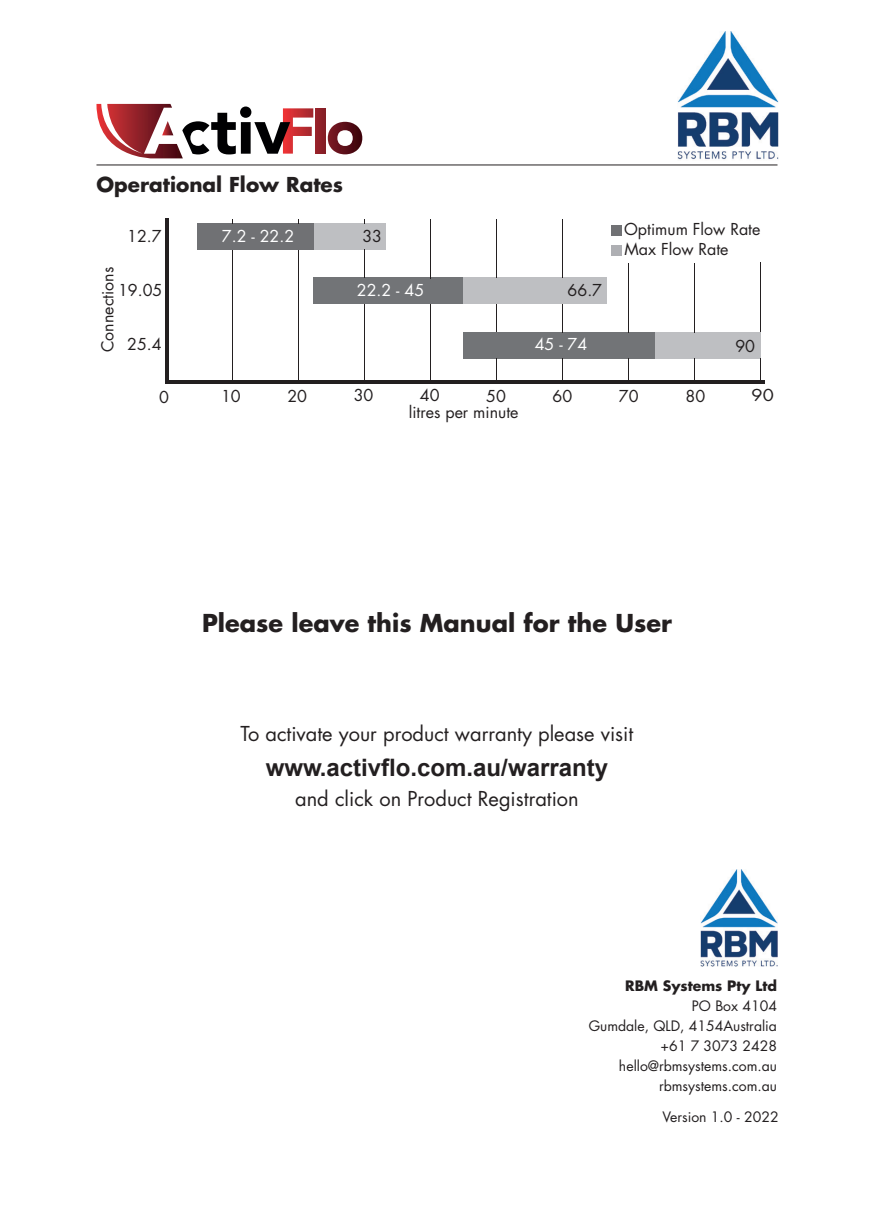
<style>
.page{position:relative;width:874px;height:1225px;background:#fff}
.page>*{position:absolute;margin:0;border:0;box-sizing:border-box;transform-origin:0 0}
.t1{font:700 24px "Futura LT";color:#231f20}
.t2{font:700 24px "Arial";color:#231f20}
.t3{font:20px "Futura LT";color:#231f20}
.t4{font:700 20px "Futura LT";color:#231f20}
.t5{font:16px/19.8px "Futura LT";color:#231f20}
.t6{font:16px "Futura LT";color:#fff}
.t7{font:16px "Futura LT";color:#231f20;scale:1.13 1}
.t8{font:14px/20px "Futura LT";color:#231f20;text-align:right}
.t9{font:700 14px "Futura LT";color:#231f20}
</style>
<div class="page">
<hr style="left:96px;top:164px;width:681px;height:1px;background:#231f20">
<div style="left:316px;top:108px;width:9px;height:46px;background:#8e2028"></div>
<svg style="left:327px;top:122px;width:35px;height:32px"></svg>
<svg style="left:96px;top:104px;width:217px;height:54px"></svg>
<img style="left:677px;top:32px;width:100px;height:128px">
<img style="left:700px;top:869px;width:76px;height:98px">
<div style="left:313px;top:224px;width:72px;height:26px;background:#bebfc2"></div>
<div style="left:197px;top:224px;width:116px;height:26px;background:#707174"></div>
<hr style="left:166px;top:381px;width:598px;height:3px;background:#231f20">
<hr style="left:165px;top:219px;width:3px;height:164px;background:#231f20">
<div style="left:463px;top:278px;width:143px;height:26px;background:#bebfc2"></div>
<div style="left:313px;top:278px;width:150px;height:26px;background:#727477"></div>
<div style="left:611px;top:225px;width:10px;height:11px;background:#707174"></div>
<div style="left:611px;top:245px;width:10px;height:11px;background:#aeafb3"></div>
<div style="left:654px;top:332px;width:106px;height:26px;background:#bebfc2"></div>
<div style="left:463px;top:332px;width:191px;height:26px;background:#727477"></div>
<hr style="left:232px;top:250px;width:1px;height:132px;background:#231f20">
<hr style="left:298px;top:250px;width:1px;height:132px;background:#231f20">
<svg style="left:628px;top:358px;width:1px;height:23px"></svg>
<hr style="left:364px;top:304px;width:1px;height:78px;background:#231f20">
<hr style="left:430px;top:304px;width:1px;height:78px;background:#231f20">
<svg style="left:496px;top:358px;width:1px;height:23px"></svg>
<svg style="left:562px;top:358px;width:1px;height:23px"></svg>
<hr style="left:760px;top:263px;width:1px;height:69px;background:#231f20">
<svg style="left:694px;top:358px;width:1px;height:23px"></svg>
<svg style="left:364px;top:250px;width:1px;height:28px"></svg>
<hr style="left:430px;top:219px;width:1px;height:59px;background:#231f20">
<svg style="left:496px;top:304px;width:1px;height:28px"></svg>
<hr style="left:496px;top:219px;width:1px;height:59px;background:#231f20">
<svg style="left:562px;top:304px;width:1px;height:28px"></svg>
<hr style="left:562px;top:219px;width:1px;height:59px;background:#231f20">
<hr style="left:628px;top:263px;width:1px;height:69px;background:#231f20">
<hr style="left:694px;top:263px;width:1px;height:69px;background:#231f20">
<svg style="left:760px;top:358px;width:1px;height:23px"></svg>
<p class="t4" style="left:96px;top:171px;width:248px">Operational Flow Rates</p>
<p class="t5" style="left:127px;top:226px;width:36px">12.7</p>
<p class="t6" style="left:222px;top:226px;width:74px">7.2 - 22.2</p>
<p class="t5" style="left:362px;top:226px;width:21px">33</p>
<p class="t5" style="left:623px;top:219px;width:138px">Optimum Flow Rate<br>Max Flow Rate</p>
<p class="t5" style="left:98px;top:352px;width:87px;rotate:-90deg">Connections</p>
<p class="t6" style="left:356px;top:280px;width:69px">22.2 - 45</p>
<p class="t5" style="left:567px;top:280px;width:36px">66.7</p>
<p class="t5" style="left:118px;top:280px;width:46px">19.05</p>
<p class="t6" style="left:534px;top:334px;width:54px">45 - 74</p>
<p class="t5" style="left:735px;top:336px;width:21px">90</p>
<p class="t5" style="left:685px;top:387px;width:21px">80</p>
<p class="t7" style="left:751px;top:385px;width:21px">90</p>
<p class="t5" style="left:127px;top:334px;width:36px">25.4</p>
<p class="t5" style="left:159px;top:387px;width:11px">0</p>
<p class="t5" style="left:287px;top:386px;width:21px">20</p>
<p class="t5" style="left:353px;top:386px;width:21px">30</p>
<p class="t5" style="left:420px;top:386px;width:21px">40</p>
<p class="t5" style="left:486px;top:386px;width:21px">50</p>
<p class="t5" style="left:552px;top:387px;width:21px">60</p>
<p class="t5" style="left:618px;top:387px;width:21px">70</p>
<p class="t5" style="left:221px;top:386px;width:21px">10</p>
<p class="t5" style="left:408px;top:402px;width:111px">litres per minute</p>
<p class="t1" style="left:202px;top:606px;width:471px">Please leave this Manual for the User</p>
<p class="t3" style="left:240px;top:721px;width:394px">To activate your product warranty please visit</p>
<p class="t2" style="left:266px;top:751px;width:343px">www.activflo.com.au/warranty</p>
<p class="t3" style="left:295px;top:785px;width:285px">and click on Product Registration</p>
<p class="t9" style="left:624px;top:976px;width:153px">RBM Systems Pty Ltd</p>
<p class="t8" style="left:588px;top:995px;width:190px">PO Box 4104<br>Gumdale, QLD, 4154Australia +61 7 3073 2428 hello@rbmsystems.com.au rbmsystems.com.au</p>
<p class="t8" style="left:662px;top:1107px;width:117px">Version 1.0 - 2022</p>
</div>
